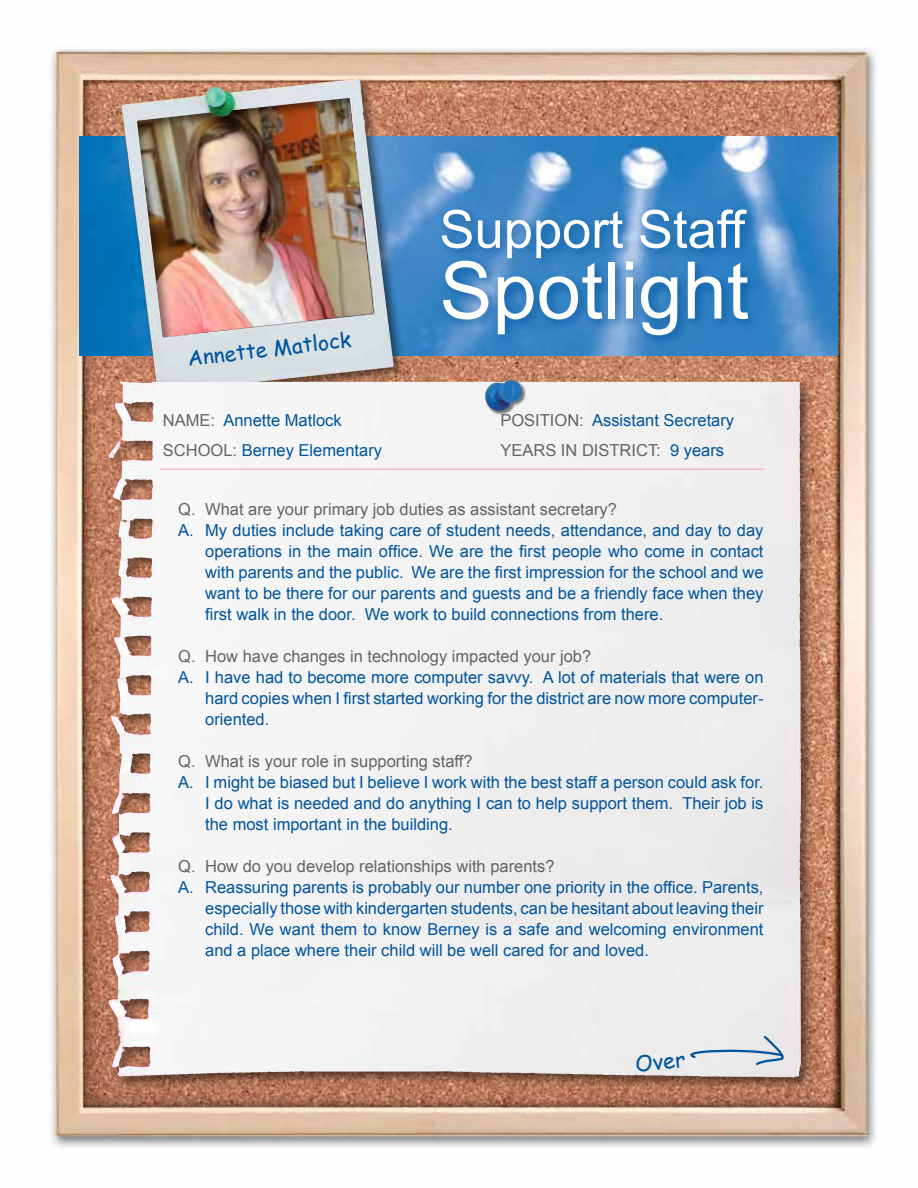
<style>
.page{position:relative;width:918px;height:1188px;background:#fff}
.page>*{position:absolute;margin:0;border:0;box-sizing:border-box;transform-origin:0 0}
.t1{font:79.5px "Arial";color:#fff}
.t2{font:52.5px "Arial";color:#fff}
.t3{font:21.75px "Comic Sans MS";color:#00549e}
.t4{font:21px "Comic Sans MS";color:#00549e}
.t5{font:16.5px/21px "Arial";color:#00549e;text-align:justify}
.t6{font:16.5px "Arial";color:#636466}
.s1{color:#636466}
.s2{color:#00549e}
</style>
<div class="page">
<img style="left:51px;top:49px;width:825px;height:1100px">
<img style="left:80px;top:136px;width:757px;height:220px">
<div style="left:119px;top:76px;width:288px;height:330px;background:#000;opacity:.5"></div>
<img style="left:121px;top:79px;width:273px;height:300px">
<div style="left:107px;top:379px;width:708px;height:712px;background:#000;opacity:.5"></div>
<img style="left:113px;top:382px;width:40px;height:216px">
<hr style="left:160px;top:469px;width:605px;height:1px;background:#f49ac2">
<svg style="left:684px;top:1035px;width:104px;height:32px;background:#d2dae2"></svg>
<div style="left:485px;top:380px;width:41px;height:35px;background:#000;opacity:.5"></div>
<img style="left:484px;top:380px;width:38px;height:33px">
<div style="left:437px;top:204px;width:324px;height:144px;background:#00549e;opacity:.75"></div>
<p class="t4" style="left:186px;top:343px;width:166px;rotate:-7deg">Annette Matlock</p>
<h2 class="t2" style="left:440px;top:195px;width:307px">Support Staff</h2>
<h1 class="t1" style="left:440px;top:239px;width:311px">Spotlight</h1>
<p class="t5" style="left:163px;top:410px;width:180px"><span class="s1">NAME:</span> Annette Matlock</p>
<p class="t5" style="left:500px;top:410px;width:235px"><span class="s1">POSITION:</span> Assistant Secretary</p>
<p class="t5" style="left:163px;top:440px;width:221px"><span class="s1">SCHOOL:</span> Berney Elementary</p>
<p class="t6" style="left:500px;top:440px;width:225px">YEARS IN DISTRICT: <span class="s2">9 years</span></p>
<p class="t6" style="left:178px;top:499px;width:440px">Q. What are your primary job duties as assistant secretary?</p>
<p class="t5" style="left:205px;top:520px;width:560px;text-indent:-27px">A. My duties include taking care of student needs, attendance, and day to day operations in the main office. We are the first people who come in contact with parents and the public. We are the first impression for the school and we want to be there for our parents and guests and be a friendly face when they first walk in the door. We work to build connections from there.</p>
<p class="t6" style="left:178px;top:646px;width:415px">Q. How have changes in technology impacted your job?</p>
<p class="t5" style="left:205px;top:667px;width:560px;text-indent:-27px">A. I have had to become more computer savvy. A lot of materials that were on hard copies when I first started working for the district are now more computer&shy;oriented.</p>
<p class="t6" style="left:178px;top:751px;width:296px">Q. What is your role in supporting staff?</p>
<p class="t5" style="left:205px;top:772px;width:560px;text-indent:-27px">A. I might be biased but I believe I work with the best staff a person could ask for.<br>I do what is needed and do anything I can to help support them. Their job is the most important in the building.</p>
<p class="t6" style="left:178px;top:856px;width:378px">Q. How do you develop relationships with parents?</p>
<p class="t5" style="left:205px;top:877px;width:560px;text-indent:-27px">A. Reassuring parents is probably our number one priority in the office. Parents, especially those with kindergarten students, can be hesitant about leaving their child. We want them to know Berney is a safe and welcoming environment and a place where their child will be well cared for and loved.</p>
<h3 class="t3" style="left:634px;top:1048px;width:52px;rotate:-6deg">Over</h3>
</div>
